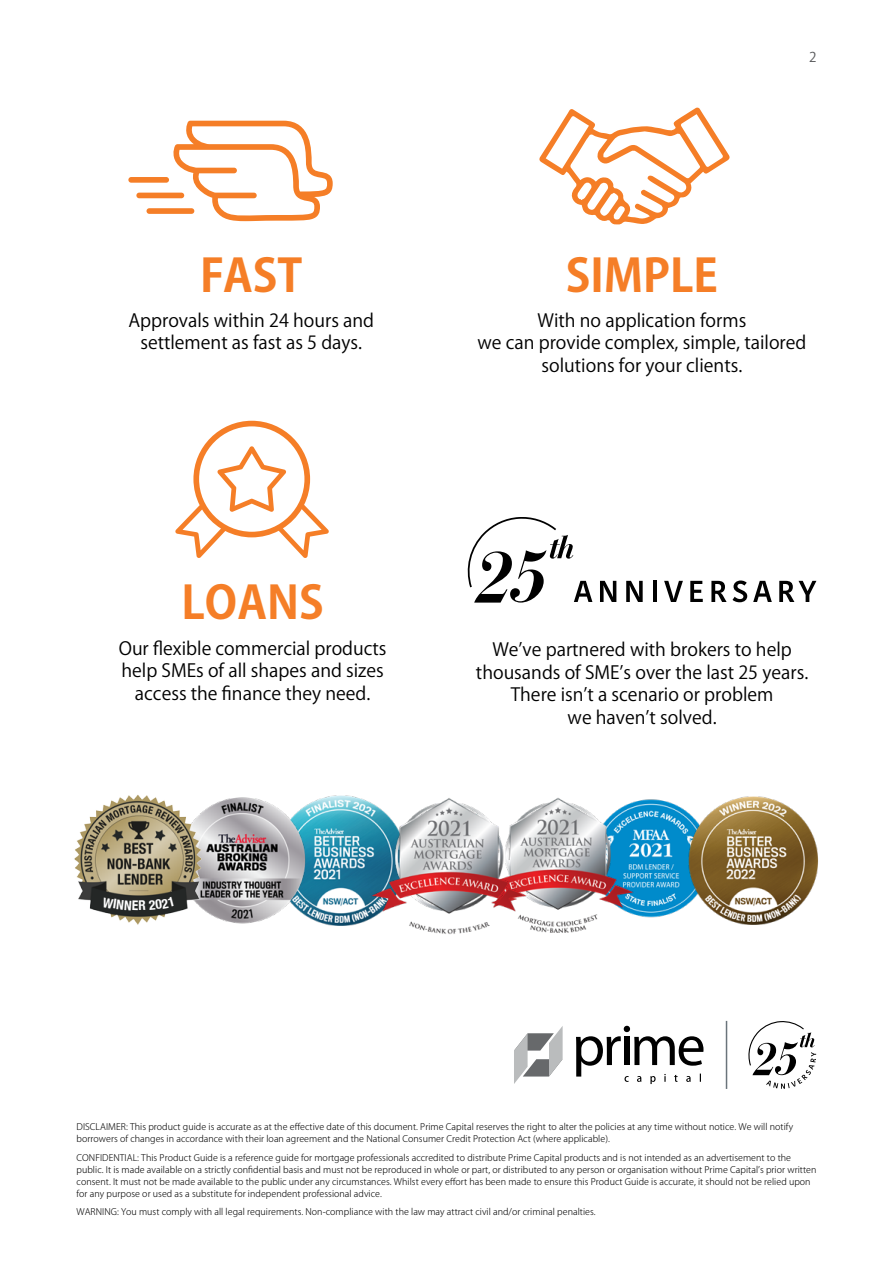
<style>
.page{position:relative;width:893px;height:1263px;background:#fff}
.page>*{position:absolute;margin:0;border:0;box-sizing:border-box;transform-origin:0 0}
.t1{font:700 45px "Koz Go Pro";color:#f57e27}
.t2{font:18px/22.5px "Koz Go Pro";color:#000;text-align:center}
.t3{font:13.5px "Koz Go Pro";color:#58595b}
.Disclaimer{font:300 9px/12px "Koz Go Pro";letter-spacing:.005em;color:#000}
</style>
<div class="page">
<svg style="left:172px;top:121px;width:161px;height:100px"></svg>
<div style="left:128px;top:177px;width:41px;height:6px;background:#f57e27;border-radius:3px"></div>
<div style="left:136px;top:193px;width:48px;height:5px;background:#f57e27;border-radius:3px"></div>
<div style="left:147px;top:208px;width:47px;height:6px;background:#f57e27;border-radius:3px"></div>
<svg style="left:175px;top:421px;width:154px;height:137px"></svg>
<svg style="left:600px;top:581px;width:16px;height:21px"></svg>
<svg style="left:626px;top:581px;width:17px;height:21px"></svg>
<hr style="left:653px;top:581px;width:3px;height:21px;background:#010101">
<svg style="left:664px;top:581px;width:19px;height:21px"></svg>
<svg style="left:690px;top:581px;width:13px;height:21px"></svg>
<svg style="left:711px;top:580px;width:36px;height:22px"></svg>
<svg style="left:753px;top:581px;width:19px;height:21px"></svg>
<svg style="left:779px;top:581px;width:37px;height:21px"></svg>
<svg style="left:468px;top:517px;width:124px;height:86px"></svg>
<svg style="left:539px;top:107px;width:191px;height:118px"></svg>
<img style="left:634px;top:799px;width:51px;height:119px">
<img style="left:528px;top:798px;width:106px;height:135px">
<img style="left:319px;top:795px;width:51px;height:131px">
<img style="left:204px;top:797px;width:115px;height:127px">
<img style="left:74px;top:794px;width:130px;height:131px">
<img style="left:370px;top:798px;width:158px;height:136px">
<img style="left:685px;top:796px;width:133px;height:129px">
<svg style="left:748px;top:1021px;width:68px;height:68px"></svg>
<svg style="left:514px;top:1026px;width:49px;height:58px"></svg>
<svg style="left:576px;top:1026px;width:127px;height:58px"></svg>
<hr style="left:726px;top:1021px;width:1px;height:68px;background:#6a747b">
<svg style="left:102px;top:897px;width:72px;height:13px"></svg>
<p class="t1" style="left:200px;top:246px;width:104px">FAST</p>
<p class="t2" style="left:128px;top:309px;width:247px">Approvals within 24 hours and settlement as fast as 5 days.</p>
<p class="t1" style="left:181px;top:574px;width:144px">LOANS</p>
<p class="t2" style="left:119px;top:637px;width:269px">Our flexible commercial products help SMEs of all shapes and sizes access the finance they need.</p>
<p class="t3" style="left:809px;top:48px;width:9px">2</p>
<p class="t1" style="left:566px;top:246px;width:154px">SIMPLE</p>
<p class="t2" style="left:477px;top:309px;width:330px">With no application forms<br>we can provide complex, simple, tailored solutions for your clients.</p>
<p class="t2" style="left:476px;top:639px;width:334px">We’ve partnered with brokers to help thousands of SME’s over the last 25 years.<br>There isn’t a scenario or problem<br>we haven’t solved.</p>
<p class="Disclaimer" style="left:77px;top:1121px;width:718px">DISCLAIMER: This product guide is accurate as at the effective date of this document. Prime Capital reserves the right to alter the policies at any time without notice. We will notify borrowers of changes in accordance with their loan agreement and the National Consumer Credit Protection Act (where applicable).</p>
<p class="Disclaimer" style="left:77px;top:1151px;width:741px">CONFIDENTIAL: This Product Guide is a reference guide for mortgage professionals accredited to distribute Prime Capital products and is not intended as an advertisement to the public. It is made available on a strictly confidential basis and must not be reproduced in whole or part, or distributed to any person or organisation without Prime Capital’s prior written consent. It must not be made available to the public under any circumstances. Whilst every effort has been made to ensure this Product Guide is accurate, it should not be relied upon for any purpose or used as a substitute for independent professional advice.</p>
<p class="Disclaimer" style="left:77px;top:1206px;width:521px">WARNING: You must comply with all legal requirements. Non-compliance with the law may attract civil and/or criminal penalties.</p>
</div>
